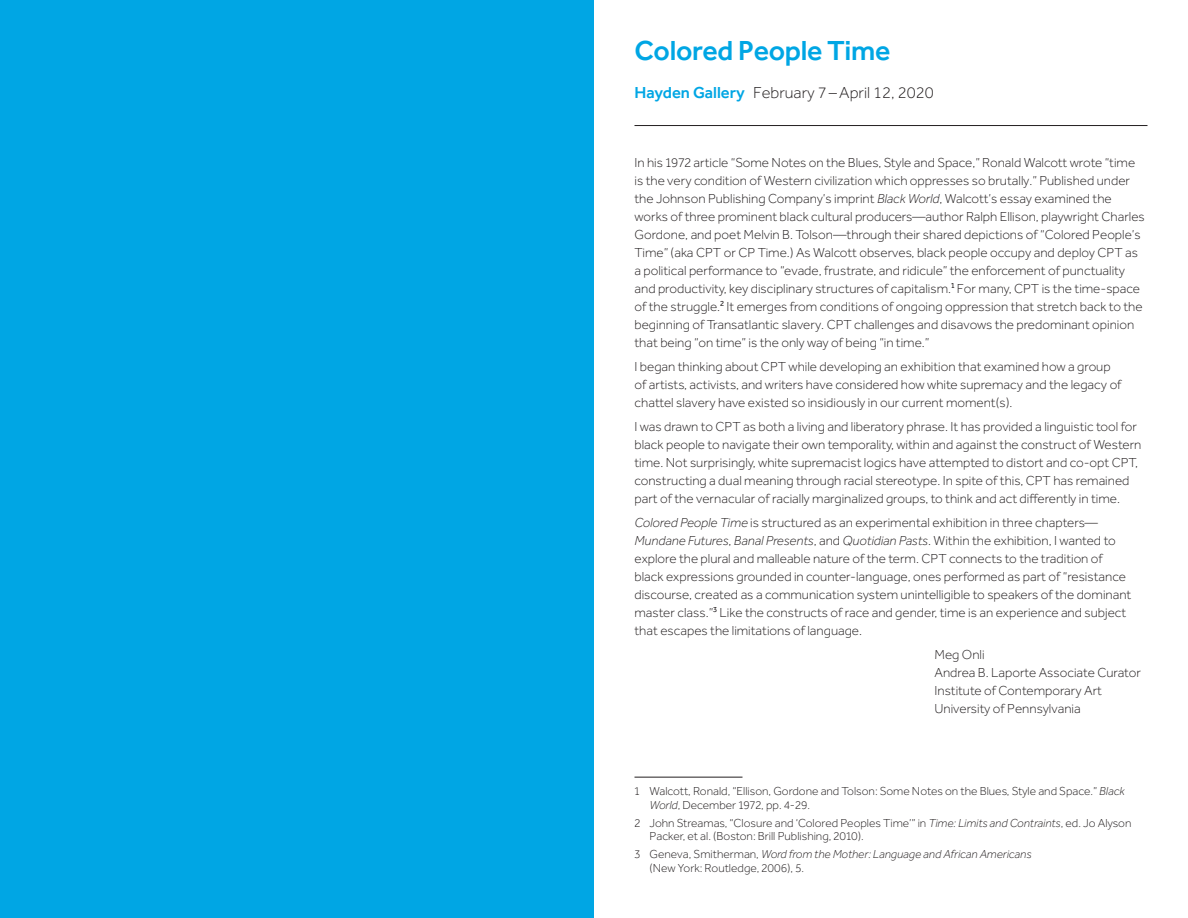
<style>
.page{position:relative;width:1188px;height:918px;background:#fff}
.page>*{position:absolute;margin:0;border:0;box-sizing:border-box;transform-origin:0 0}
.Folded_panel_head{font:500 28.5px "Effra";letter-spacing:-.01em;color:#00a6e4}
._11pt_subhead{font:300 16.5px "Effra";color:#231f20}
.body_text{font:300 13.5px/18px "Effra";color:#231f20}
.Footnotes{font:300 12px/13.5px "Effra";color:#231f20}
.s1{font-weight:500;color:#00a6e4}
.s2{font-style:italic}
</style>
<div class="page">
<hr style="left:634px;top:125px;width:514px;height:1px;background:#231f20">
<hr style="left:634px;top:777px;width:108px;height:1px;background:#231f20">
<div style="left:0;top:0;width:594px;height:918px;background:#00a6e4"></div>
<p class="Folded_panel_head" style="left:634px;top:33px;width:258px">Colored People Time</p>
<p class="_11pt_subhead" style="left:634px;top:83px;width:301px"><span class="s1">Hayden Gallery</span> February 7–April 12, 2020</p>
<p class="body_text" style="left:634px;top:153px;width:512px">In his 1972 article “Some Notes on the Blues, Style and Space,” Ronald Walcott wrote “time is the very condition of Western civilization which oppresses so brutally.” Published under the Johnson Publishing Company’s imprint <span class="s2">Black World</span>, Walcott’s essay examined the works of three prominent black cultural producers—author Ralph Ellison, playwright Charles Gordone, and poet Melvin B. Tolson—through their shared depictions of “Colored People’s Time” (aka CPT or CP Time.) As Walcott observes, black people occupy and deploy CPT as a political performance to “evade, frustrate, and ridicule” the enforcement of punctuality and productivity, key disciplinary structures of capitalism.<sup>1</sup> For many, CPT is the time-space of the struggle.<sup>2</sup> It emerges from conditions of ongoing oppression that stretch back to the beginning of Transatlantic slavery. CPT challenges and disavows the predominant opinion that being “on time” is the only way of being “in time.”</p>
<p class="body_text" style="left:634px;top:357px;width:489px">I began thinking about CPT while developing an exhibition that examined how a group of artists, activists, and writers have considered how white supremacy and the legacy of chattel slavery have existed so insidiously in our current moment(s).</p>
<p class="body_text" style="left:634px;top:417px;width:508px">I was drawn to CPT as both a living and liberatory phrase. It has provided a linguistic tool for black people to navigate their own temporality, within and against the construct of Western time. Not surprisingly, white supremacist logics have attempted to distort and co-opt CPT, constructing a dual meaning through racial stereotype. In spite of this, CPT has remained part of the vernacular of racially marginalized groups, to think and act differently in time.</p>
<p class="body_text" style="left:634px;top:513px;width:498px"><span class="s2">Colored People Time</span> is structured as an experimental exhibition in three chapters— <span class="s2">Mundane Futures</span>, <span class="s2">Banal Presents</span>, and <span class="s2">Quotidian Pasts</span>. Within the exhibition, I wanted to explore the plural and malleable nature of the term. CPT connects to the tradition of black expressions grounded in counter-language, ones performed as part of “resistance discourse, created as a communication system unintelligible to speakers of the dominant master class.”<sup>3</sup> Like the constructs of race and gender, time is an experience and subject that escapes the limitations of language.</p>
<p class="body_text" style="left:934px;top:645px;width:208px">Meg Onli<br>Andrea B. Laporte Associate Curator<br>Institute of Contemporary Art<br>University of Pennsylvania</p>
<p class="Footnotes" style="left:650px;top:785px;width:477px;text-indent:-15px">1 Walcott, Ronald, “Ellison, Gordone and Tolson: Some Notes on the Blues, Style and Space.” <span class="s2">Black<br>World</span>, December 1972, pp. 4-29.</p>
<p class="Footnotes" style="left:650px;top:816px;width:483px;text-indent:-15px">2 John Streamas, “Closure and ‘Colored Peoples Time’” in <span class="s2">Time: Limits and Contraints</span>, ed. Jo Alyson<br>Packer, et al. (Boston: Brill Publishing, 2010).</p>
<p class="Footnotes" style="left:650px;top:848px;width:384px;text-indent:-15px">3 Geneva, Smitherman, <span class="s2">Word from the Mother: Language and African Americans </span>(New York: Routledge, 2006), 5.</p>
</div>
